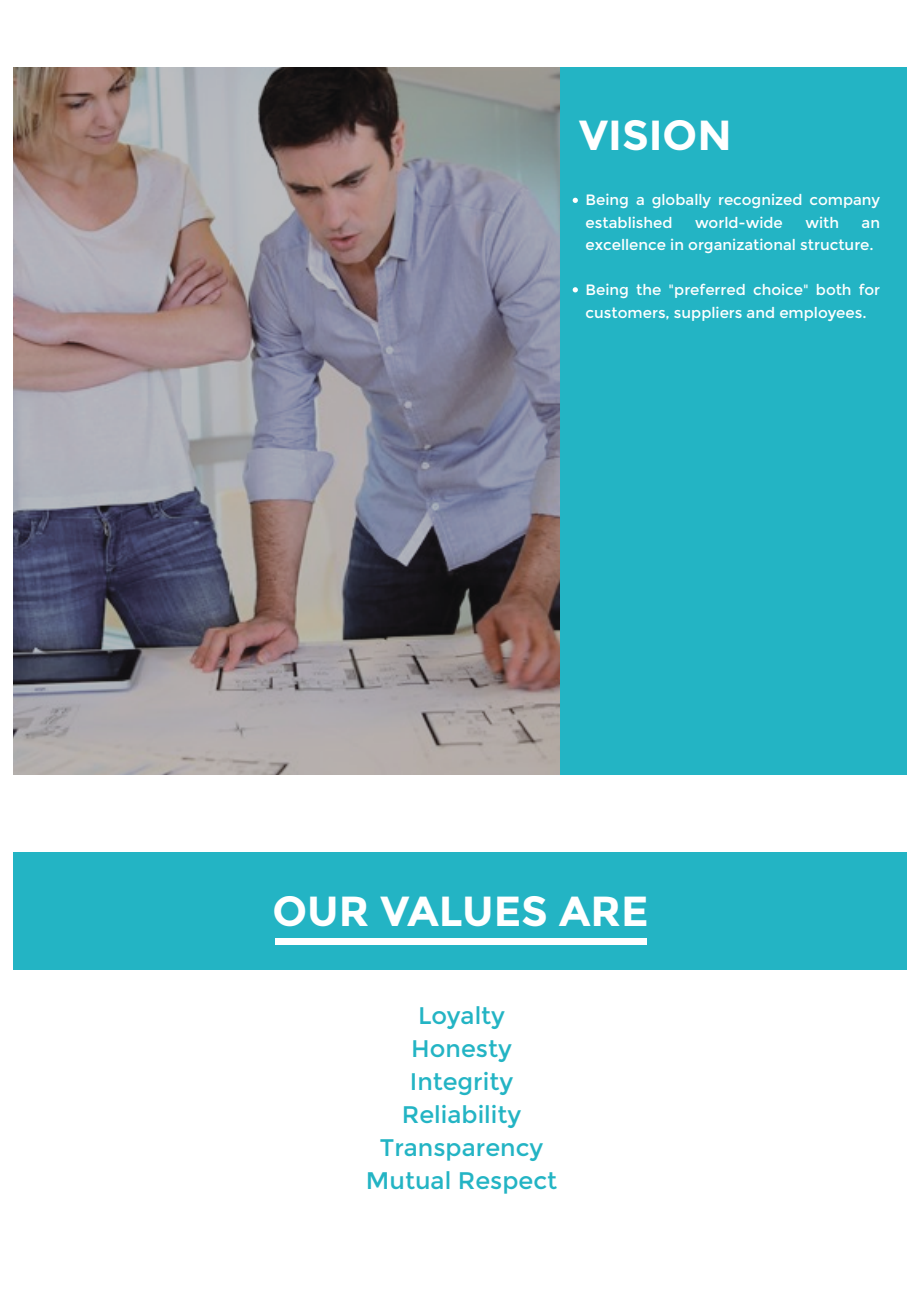
<style>
.page{position:relative;width:921px;height:1290px;background:#fff}
.page>*{position:absolute;margin:0;border:0;box-sizing:border-box;transform-origin:0 0}
.t1{font:700 42px "Montserrat";color:#fff}
.t2{font:24px/33px "Montserrat";color:#23b4c4;text-align:center}
.t3{font:15px/22.5px "Montserrat";color:#fff}
</style>
<div class="page">
<div style="left:14px;top:68px;width:893px;height:706px;background:#23b4c4"></div>
<img style="left:14px;top:68px;width:545px;height:706px">
<div style="left:14px;top:852px;width:893px;height:117px;background:#23b4c4"></div>
<div style="left:275px;top:938px;width:371px;height:7px;background:#fff"></div>
<svg style="left:572px;top:198px;width:5px;height:5px"></svg>
<svg style="left:572px;top:287px;width:5px;height:5px"></svg>
<h1 class="t1" style="left:579px;top:110px;width:154px">VISION</h1>
<p class="t3" style="left:585px;top:189px;width:296px">Being a globally recognized company established</p>
<p class="t3" style="left:694px;top:211px;width:89px">world-wide</p>
<p class="t3" style="left:805px;top:211px;width:35px">with</p>
<p class="t3" style="left:585px;top:211px;width:296px;text-indent:276px">an excellence in organizational structure.</p>
<p class="t3" style="left:585px;top:279px;width:296px">Being the "preferred choice" both for customers, suppliers and employees.</p>
<h1 class="t1" style="left:272px;top:885px;width:377px">OUR VALUES ARE</h1>
<h2 class="t2" style="left:366px;top:999px;width:193px">Loyalty<br>Honesty<br>Integrity<br>Reliability<br>Transparency<br>Mutual Respect</h2>
</div>
